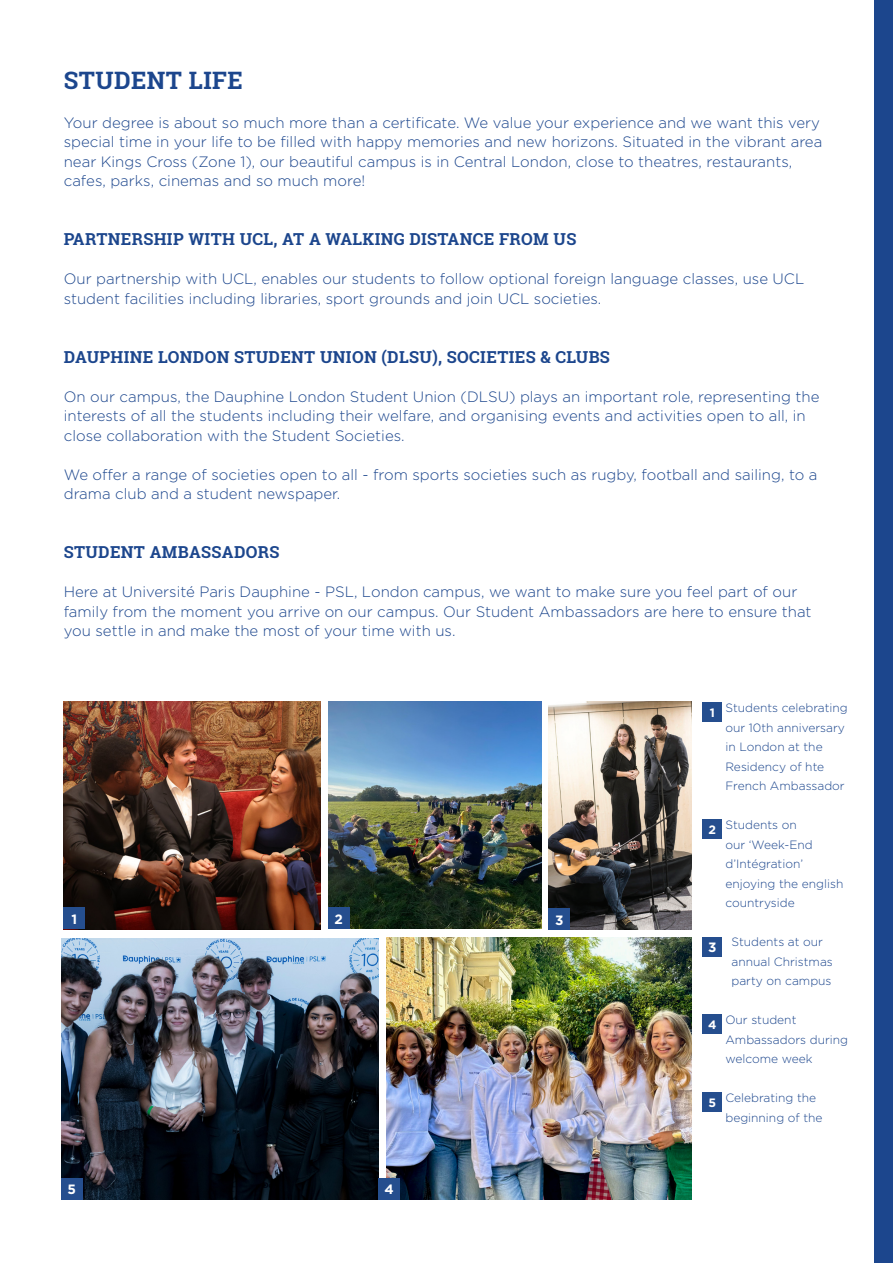
<style>
.page{position:relative;width:893px;height:1263px;background:#fff}
.page>*{position:absolute;margin:0;border:0;box-sizing:border-box;transform-origin:0 0}
.Titre_partie{font:700 24px "Roboto Slab";letter-spacing:.02em;color:#1c468d}
.Titre_partie-2{font:700 16.5px "Roboto Slab";letter-spacing:.02em;color:#1c468d}
.Titre_partie-3{font:300 15px/19.5px "Gotham";color:#1c468d}
.Titre_partie-4{font:700 13.5px "Gotham";color:#fff}
.Titre_partie-5{font:700 12.15px "Gotham";color:#fff}
.Titre_partie-6{font:300 12px/19.5px "Gotham";color:#1c468d}
</style>
<div class="page">
<div style="left:875px;top:0;width:18px;height:1263px;background:#1c468d"></div>
<img style="left:64px;top:701px;width:257px;height:228px">
<img style="left:61px;top:938px;width:317px;height:261px">
<img style="left:386px;top:937px;width:305px;height:263px">
<img style="left:549px;top:701px;width:142px;height:228px">
<img style="left:328px;top:701px;width:213px;height:228px">
<div style="left:64px;top:908px;width:21px;height:21px;background:#254e8e"></div>
<div style="left:328px;top:908px;width:21px;height:21px;background:#254e8e"></div>
<div style="left:549px;top:909px;width:21px;height:21px;background:#254e8e"></div>
<div style="left:378px;top:1178px;width:22px;height:21px;background:#254e8e"></div>
<div style="left:61px;top:1178px;width:21px;height:21px;background:#254e8e"></div>
<div style="left:703px;top:702px;width:19px;height:20px;background:#254e8e"></div>
<div style="left:703px;top:819px;width:19px;height:20px;background:#254e8e"></div>
<div style="left:703px;top:1014px;width:19px;height:20px;background:#254e8e"></div>
<div style="left:703px;top:1092px;width:19px;height:20px;background:#254e8e"></div>
<div style="left:703px;top:937px;width:19px;height:19px;background:#254e8e"></div>
<p class="Titre_partie" style="left:64px;top:64px;width:181px">STUDENT LIFE</p>
<p class="Titre_partie-3" style="left:64px;top:112px;width:760px">Your degree is about so much more than a certificate. We value your experience and we want this very special time in your life to be filled with happy memories and new horizons. Situated in the vibrant area near Kings Cross (Zone 1), our beautiful campus is in Central London, close to theatres, restaurants, cafes, parks, cinemas and so much more!</p>
<p class="Titre_partie-2" style="left:64px;top:228px;width:514px">PARTNERSHIP WITH UCL, AT A WALKING DISTANCE FROM US</p>
<p class="Titre_partie-3" style="left:64px;top:269px;width:742px">Our partnership with UCL, enables our students to follow optional foreign language classes, use UCL student facilities including libraries, sport grounds and join UCL societies.</p>
<p class="Titre_partie-2" style="left:64px;top:346px;width:548px">DAUPHINE LONDON STUDENT UNION (DLSU), SOCIETIES &amp; CLUBS</p>
<p class="Titre_partie-3" style="left:64px;top:386px;width:757px">On our campus, the Dauphine London Student Union (DLSU) plays an important role, representing the interests of all the students including their welfare, and organising events and activities open to all, in close collaboration with the Student Societies.</p>
<p class="Titre_partie-3" style="left:64px;top:464px;width:755px">We offer a range of societies open to all - from sports societies such as rugby, football and sailing, to a drama club and a student newspaper.</p>
<p class="Titre_partie-2" style="left:64px;top:541px;width:217px">STUDENT AMBASSADORS</p>
<p class="Titre_partie-3" style="left:64px;top:582px;width:749px">Here at Université Paris Dauphine - PSL, London campus, we want to make sure you feel part of our family from the moment you arrive on our campus. Our Student Ambassadors are here to ensure that you settle in and make the most of your time with us.</p>
<p class="Titre_partie-4" style="left:72px;top:910px;width:7px">1</p>
<p class="Titre_partie-4" style="left:334px;top:910px;width:10px">2</p>
<p class="Titre_partie-4" style="left:555px;top:911px;width:10px">3</p>
<p class="Titre_partie-4" style="left:68px;top:1180px;width:10px">5</p>
<p class="Titre_partie-4" style="left:384px;top:1180px;width:11px">4</p>
<p class="Titre_partie-5" style="left:710px;top:704px;width:7px">1</p>
<p class="Titre_partie-6" style="left:725px;top:698px;width:124px">Students celebrating our 10th anniversary in London at the<br>Residency of hte<br>French Ambassador</p>
<p class="Titre_partie-5" style="left:708px;top:821px;width:9px">2</p>
<p class="Titre_partie-6" style="left:725px;top:815px;width:119px">Students on<br>our ‘Week-End d’Intégration’ enjoying the english countryside</p>
<p class="Titre_partie-6" style="left:731px;top:932px;width:103px">Students at our annual Christmas party on campus</p>
<p class="Titre_partie-5" style="left:708px;top:1016px;width:10px">4</p>
<p class="Titre_partie-6" style="left:725px;top:1010px;width:124px">Our student<br>Ambassadors during welcome week</p>
<p class="Titre_partie-5" style="left:708px;top:1094px;width:9px">5</p>
<p class="Titre_partie-6" style="left:725px;top:1088px;width:99px">Celebrating the beginning of the</p>
<p class="Titre_partie-4" style="left:708px;top:938px;width:10px">3</p>
</div>
